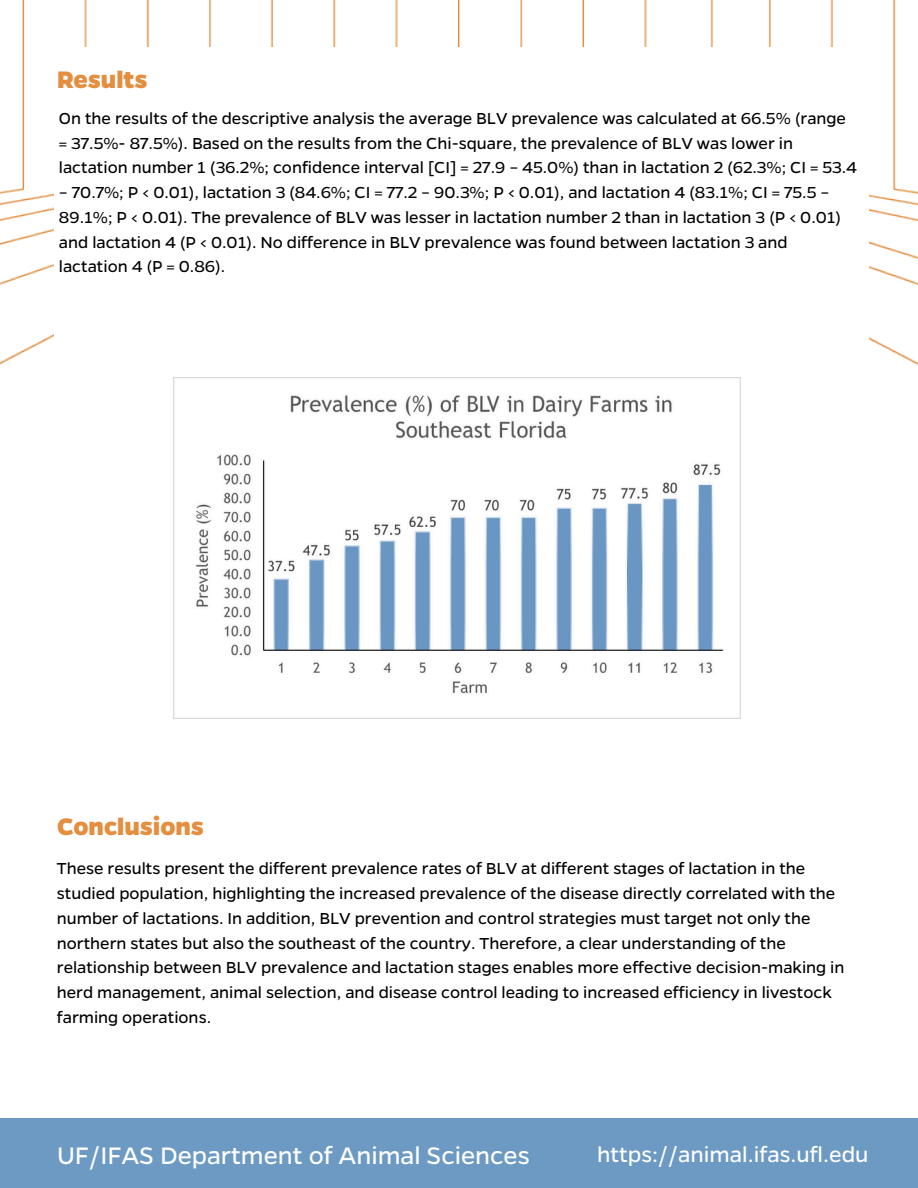
<style>
.page{position:relative;width:918px;height:1188px;background:#fff}
.page>*{position:absolute;margin:0;border:0;box-sizing:border-box;transform-origin:0 0}
.t1{font:27px "Gentona";color:#fff}
.t2{font:800 27px "Gentona";color:#e48e3f}
.t3{font:24px "Gentona";color:#fff}
.t4{font:18px/24.8px "Gentona";color:#000}
</style>
<div class="page">
<img style="left:0;top:0;width:918px;height:366px">
<div style="left:55px;top:48px;width:814px;height:457px;background:#fff"></div>
<div style="left:0;top:1118px;width:918px;height:70px;background:#6d9ac3"></div>
<img style="left:174px;top:377px;width:567px;height:341px">
<p class="t2" style="left:57px;top:61px;width:92px">Results</p>
<p class="t4" style="left:59px;top:105px;width:800px">On the results of the descriptive analysis the average BLV prevalence was calculated at 66.5% (range = 37.5%- 87.5%). Based on the results from the Chi-square, the prevalence of BLV was lower in lactation number 1 (36.2%; confidence interval [CI] = 27.9 – 45.0%) than in lactation 2 (62.3%; CI = 53.4</p>
<p class="t4" style="left:59px;top:179px;width:784px">– 70.7%; P &lt; 0.01), lactation 3 (84.6%; CI = 77.2 – 90.3%; P &lt; 0.01), and lactation 4 (83.1%; CI = 75.5 – 89.1%; P &lt; 0.01). The prevalence of BLV was lesser in lactation number 2 than in lactation 3 (P &lt; 0.01) and lactation 4 (P &lt; 0.01). No difference in BLV prevalence was found between lactation 3 and lactation 4 (P = 0.86).</p>
<p class="t2" style="left:57px;top:809px;width:148px">Conclusions</p>
<h1 class="t4" style="left:57px;top:855px;width:789px">These results present the different prevalence rates of BLV at different stages of lactation in the studied population, highlighting the increased prevalence of the disease directly correlated with the number of lactations. In addition, BLV prevention and control strategies must target not only the northern states but also the southeast of the country. Therefore, a clear understanding of the relationship between BLV prevalence and lactation stages enables more effective decision-making in herd management, animal selection, and disease control leading to increased efficiency in livestock farming operations.</h1>
<p class="t1" style="left:57px;top:1138px;width:474px">UF/IFAS Department of Animal Sciences</p>
<h1 class="t3" style="left:597px;top:1139px;width:273px">https://animal.ifas.ufl.edu</h1>
</div>
